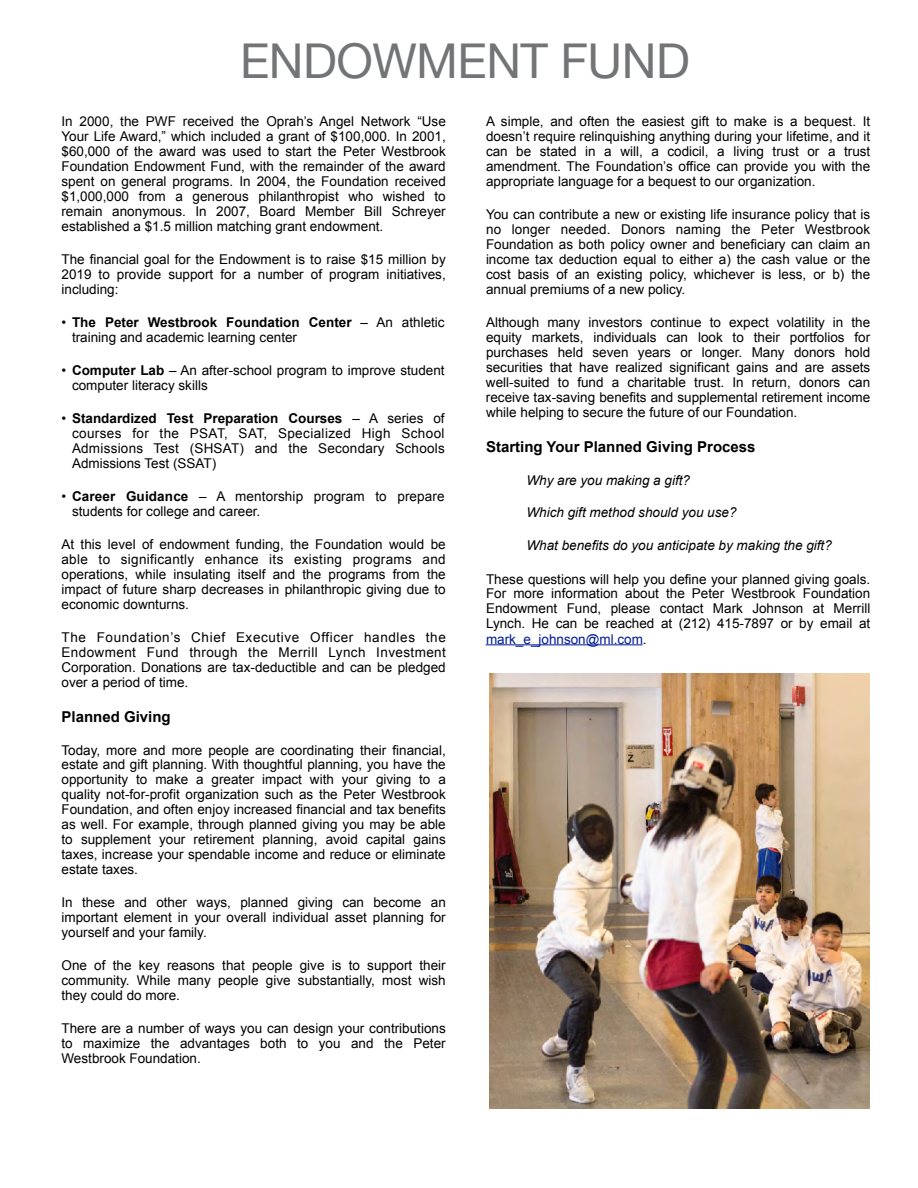
<style>
.page{position:relative;width:918px;height:1188px;background:#fff}
.page>*{position:absolute;margin:0;border:0;box-sizing:border-box;transform-origin:0 0}
.t1{font:48px "Helvetica Neue";letter-spacing:-.01em;color:#727476}
.t2{font:700 15px "Arial";color:#000}
.t3{font:13.5px/15px "Arial";color:#000;text-align:justify}
.t4{font:italic 13.5px "Arial";color:#000}
.s1{font-weight:700}
.s2{color:#011a99}
</style>
<div class="page">
<hr style="left:486px;top:644px;width:157px;height:1px;background:#011a99">
<img style="left:489px;top:674px;width:381px;height:434px">
<h1 class="t1" style="left:240px;top:26px;width:451px">ENDOWMENT FUND</h1>
<p class="t3" style="left:62px;top:114px;width:386px">In 2000, the PWF received the Oprah’s Angel Network “Use Your Life Award,” which included a grant of $100,000. In 2001, $60,000 of the award was used to start the Peter Westbrook Foundation Endowment Fund, with the remainder of the award spent on general programs. In 2004, the Foundation received $1,000,000 from a generous philanthropist who wished to remain anonymous. In 2007, Board Member Bill Schreyer established a $1.5 million matching grant endowment.</p>
<p class="t3" style="left:62px;top:252px;width:386px">The financial goal for the Endowment is to raise $15 million by 2019 to provide support for a number of program initiatives, including:</p>
<p class="t3" style="left:72px;top:315px;width:374px;text-indent:-11px">• <span class="s1">The Peter Westbrook Foundation Center</span> – An athletic training and academic learning center</p>
<p class="t3" style="left:72px;top:363px;width:374px;text-indent:-11px">• <span class="s1">Computer Lab</span> – An after-school program to improve student computer literacy skills</p>
<p class="t3" style="left:72px;top:411px;width:374px;text-indent:-11px">• <span class="s1">Standardized Test Preparation Courses</span> – A series of courses for the PSAT, SAT, Specialized High School Admissions Test (SHSAT) and the Secondary Schools Admissions Test (SSAT)</p>
<p class="t3" style="left:72px;top:489px;width:374px;text-indent:-11px">• <span class="s1">Career Guidance</span> – A mentorship program to prepare students for college and career.</p>
<p class="t3" style="left:62px;top:537px;width:386px">At this level of endowment funding, the Foundation would be able to significantly enhance its existing programs and operations, while insulating itself and the programs from the impact of future sharp decreases in philanthropic giving due to economic downturns.</p>
<p class="t3" style="left:62px;top:630px;width:386px">The Foundation’s Chief Executive Officer handles the Endowment Fund through the Merrill Lynch Investment Corporation. Donations are tax-deductible and can be pledged over a period of time.</p>
<p class="t2" style="left:62px;top:706px;width:111px">Planned Giving</p>
<p class="t3" style="left:62px;top:742px;width:386px">Today, more and more people are coordinating their financial, estate and gift planning. With thoughtful planning, you have the opportunity to make a greater impact with your giving to a quality not-for-profit organization such as the Peter Westbrook Foundation, and often enjoy increased financial and tax benefits as well. For example, through planned giving you may be able to supplement your retirement planning, avoid capital gains taxes, increase your spendable income and reduce or eliminate estate taxes.</p>
<p class="t3" style="left:62px;top:895px;width:386px">In these and other ways, planned giving can become an important element in your overall individual asset planning for yourself and your family.</p>
<p class="t3" style="left:62px;top:958px;width:386px">One of the key reasons that people give is to support their community. While many people give substantially, most wish they could do more.</p>
<p class="t3" style="left:62px;top:1021px;width:386px">There are a number of ways you can design your contributions to maximize the advantages both to you and the Peter Westbrook Foundation.</p>
<p class="t3" style="left:486px;top:114px;width:386px">A simple, and often the easiest gift to make is a bequest. It doesn’t require relinquishing anything during your lifetime, and it can be stated in a will, a codicil, a living trust or a trust amendment. The Foundation’s office can provide you with the appropriate language for a bequest to our organization.</p>
<p class="t3" style="left:486px;top:207px;width:386px">You can contribute a new or existing life insurance policy that is no longer needed. Donors naming the Peter Westbrook Foundation as both policy owner and beneficiary can claim an income tax deduction equal to either a) the cash value or the cost basis of an existing policy, whichever is less, or b) the annual premiums of a new policy.</p>
<p class="t3" style="left:486px;top:315px;width:386px">Although many investors continue to expect volatility in the equity markets, individuals can look to their portfolios for purchases held seven years or longer. Many donors hold securities that have realized significant gains and are assets well-suited to fund a charitable trust. In return, donors can receive tax-saving benefits and supplemental retirement income while helping to secure the future of our Foundation.</p>
<p class="t2" style="left:486px;top:436px;width:271px">Starting Your Planned Giving Process</p>
<p class="t4" style="left:526px;top:471px;width:165px">Why are you making a gift?</p>
<p class="t4" style="left:526px;top:504px;width:212px">Which gift method should you use?</p>
<p class="t4" style="left:526px;top:537px;width:307px">What benefits do you anticipate by making the gift?</p>
<p class="t3" style="left:486px;top:571px;width:386px">These questions will help you define your planned giving goals.<br>For more information about the Peter Westbrook Foundation Endowment Fund, please contact Mark Johnson at Merrill Lynch. He can be reached at (212) 415-7897 or by email at <span class="s2">mark_e_johnson@ml.com</span>.</p>
</div>
